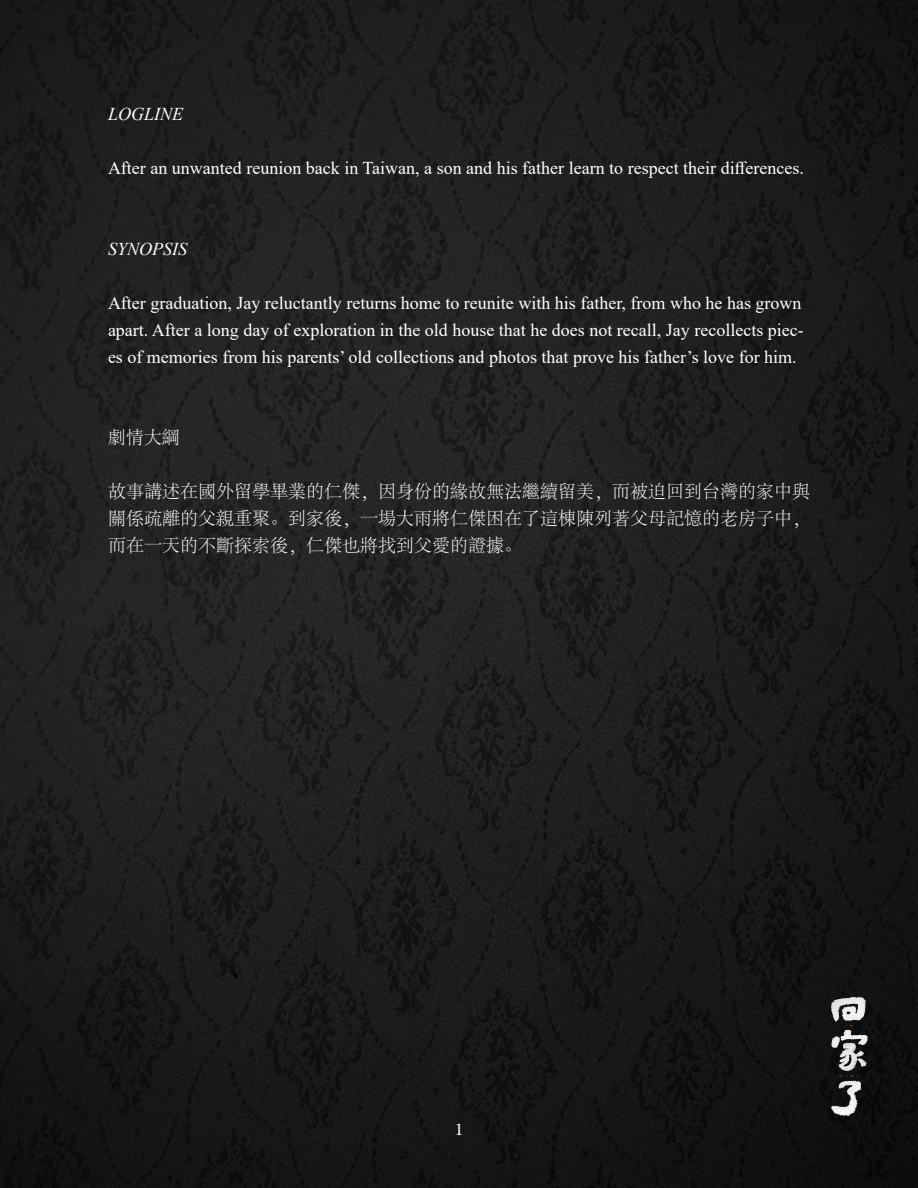
<style>
.page{position:relative;width:918px;height:1188px;background:#fff}
.page>*{position:absolute;margin:0;border:0;box-sizing:border-box;transform-origin:0 0}
.t1{font:18px/27px "Times New Roman";color:#fff}
.t2{font:300 18px/27px "Adobe Song Std";color:#fff;text-align:justify}
.t3{font:italic 18px "Times New Roman";color:#fff}
.t4{font:18px "Minion Pro";color:#fff}
</style>
<div class="page">
<img style="left:0;top:0;width:918px;height:1188px">
<img style="left:788px;top:993px;width:130px;height:129px">
<p class="t3" style="left:108px;top:102px;width:77px">LOGLINE</p>
<p class="t1" style="left:108px;top:154px;width:698px">After an unwanted reunion back in Taiwan, a son and his father learn to respect their differences.</p>
<p class="t3" style="left:108px;top:237px;width:81px">SYNOPSIS</p>
<p class="t1" style="left:108px;top:289px;width:697px">After graduation, Jay reluctantly returns home to reunite with his father, from who he has grown apart. After a long day of exploration in the old house that he does not recall, Jay recollects piec&shy;es of memories from his parents’ old collections and photos that prove his father’s love for him.</p>
<p class="t2" style="left:108px;top:425px;width:73px">劇情大綱</p>
<p class="t2" style="left:108px;top:479px;width:703px">故事講述在國外留學畢業的仁傑，因身份的緣故無法繼續留美，而被迫回到台灣的家中與關係疏離的父親重聚。到家後，一場大雨將仁傑困在了這棟陳列著⽗母記憶的老房⼦中，而在一天的不斷探索後，仁傑也將找到父愛的證據。</p>
<p class="t4" style="left:455px;top:1118px;width:10px">1</p>
</div>
